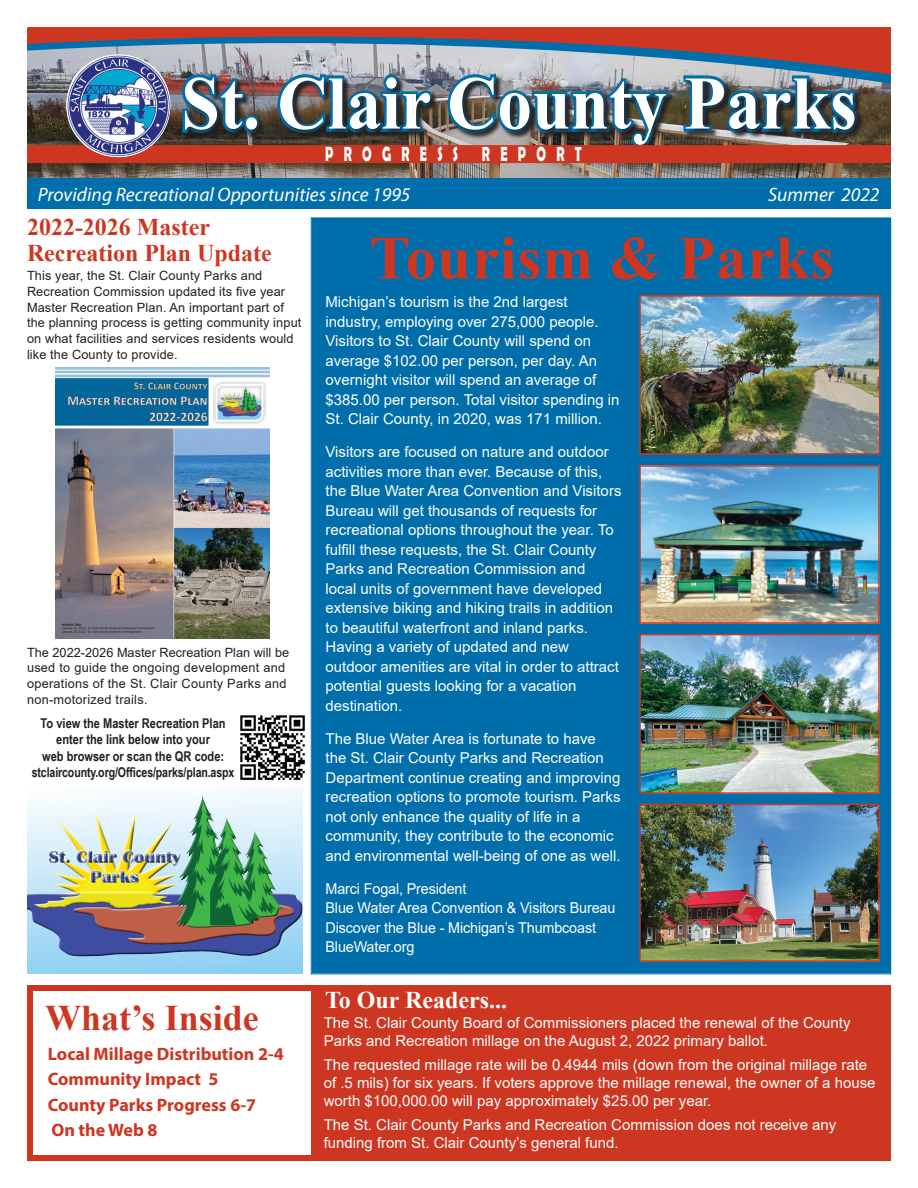
<style>
.page{position:relative;width:918px;height:1188px;background:#fff}
.page>*{position:absolute;margin:0;border:0;box-sizing:border-box;transform-origin:0 0}
.t1{font:700 61.5px "Times New Roman";letter-spacing:.01em;color:#cd3621}
.t2{font:700 36px "Times New Roman";color:#cd3621}
.t3{font:700 24px/25.5px "Times New Roman";color:#cd3621}
.t4{font:700 24px "Times New Roman";color:#fff}
.t5{font:700 20.55px "Berlin Sans FB Demi";letter-spacing:.8em;color:#fff;scale:.62 1}
.t6{font:italic 19.5px "Myriad Variable Concept";color:#fff}
.t7{font:700 18px "Myriad Pro";color:#cd3621}
.t8{font:700 16.65px/20.1px "Britannic";color:#25408f;text-align:center;scale:1.15 1}
.t9{font:15px/19.5px "Arial";color:#fff}
.t10{font:15px "Arial";color:#fff;scale:.96 1}
.t11{font:700 13.5px/16.5px "Arial Narrow";color:#231f20;text-align:center}
.t12{font:700 13.5px "Arial Narrow";color:#231f20;scale:.96 1}
.t13{font:12.75px/15.6px "Arial";letter-spacing:.01em;color:#231f20}
</style>
<div class="page">
<img style="left:56px;top:368px;width:213px;height:270px">
<img style="left:27px;top:84px;width:864px;height:94px">
<div style="left:27px;top:985px;width:292px;height:176px;border:6px solid #cd3621"></div>
<div style="left:27px;top:178px;width:864px;height:30px;background:#006eaa"></div>
<svg style="left:27px;top:27px;width:864px;height:57px;background:#a5777a"></svg>
<svg style="left:179px;top:70px;width:682px;height:75px;background:#93a0ab"></svg>
<img style="left:185px;top:77px;width:670px;height:68px">
<div style="left:27px;top:145px;width:864px;height:18px;background:#cd3621;border:2px solid #cd3621"></div>
<img style="left:66px;top:54px;width:104px;height:103px">
<div style="left:311px;top:217px;width:580px;height:757px;background:#006eaa"></div>
<div style="left:311px;top:985px;width:580px;height:176px;background:#cd3621"></div>
<svg style="left:27px;top:788px;width:275px;height:186px;fill:#93d2f3"></svg>
<svg style="left:27px;top:794px;width:275px;height:163px;background:#b3b6b2"></svg>
<div style="left:173px;top:792px;width:114px;height:138px;background:#231f20;opacity:.75"></div>
<img style="left:642px;top:468px;width:235px;height:153px">
<div style="left:639px;top:465px;width:241px;height:159px;border:2px solid #cd3621"></div>
<img style="left:240px;top:715px;width:65px;height:66px">
<img style="left:642px;top:298px;width:236px;height:154px">
<div style="left:639px;top:295px;width:242px;height:160px;border:2px solid #cd3621"></div>
<img style="left:642px;top:637px;width:235px;height:154px">
<div style="left:639px;top:634px;width:241px;height:160px;border:2px solid #cd3621"></div>
<img style="left:641px;top:806px;width:237px;height:154px">
<div style="left:639px;top:804px;width:241px;height:158px;border:1px solid #cd3621"></div>
<p class="t5" style="left:325px;top:142px;width:415px">PROGRESS REPORT</p>
<p class="t6" style="left:38px;top:183px;width:374px">Providing Recreational Opportunities since 1995</p>
<p class="t6" style="left:768px;top:183px;width:113px">Summer 2022</p>
<p class="t3" style="left:27px;top:214px;width:246px">2022-2026 Master<br>Recreation Plan Update</p>
<p class="t13" style="left:27px;top:268px;width:276px">This year, the St. Clair County Parks and Recreation Commission updated its five year Master Recreation Plan. An important part of the planning process is getting community input on what facilities and services residents would like the County to provide.</p>
<p class="t13" style="left:27px;top:644px;width:264px">The 2022-2026 Master Recreation Plan will be used to guide the ongoing development and operations of the St. Clair County Parks and non-motorized trails.</p>
<p class="t11" style="left:41px;top:714px;width:186px">To view the Master Recreation Plan enter the link below into your</p>
<p class="t11" style="left:42px;top:747px;width:184px">web browser or scan the QR code:</p>
<p class="t12" style="left:32px;top:762px;width:213px">stclaircounty.org/Offices/parks/plan.aspx</p>
<p class="t8" style="left:48px;top:847px;width:117px">St. Clair County<br>Parks</p>
<p class="t2" style="left:45px;top:992px;width:215px">What’s Inside</p>
<p class="t7" style="left:48px;top:1042px;width:237px">Local Millage Distribution 2-4</p>
<p class="t7" style="left:48px;top:1067px;width:172px">Community Impact 5</p>
<p class="t7" style="left:48px;top:1093px;width:210px">County Parks Progress 6-7</p>
<p class="t7" style="left:52px;top:1118px;width:107px">On the Web 8</p>
<p class="t1" style="left:369px;top:214px;width:466px">Tourism &amp; Parks</p>
<p class="t9" style="left:326px;top:292px;width:296px">Michigan’s tourism is the 2nd largest industry, employing over 275,000 people.<br>Visitors to St. Clair County will spend on average $102.00 per person, per day. An overnight visitor will spend an average of $385.00 per person. Total visitor spending in St. Clair County, in 2020, was 171 million.</p>
<p class="t9" style="left:326px;top:442px;width:297px">Visitors are focused on nature and outdoor activities more than ever. Because of this, the Blue Water Area Convention and Visitors Bureau will get thousands of requests for recreational options throughout the year. To fulfill these requests, the St. Clair County Parks and Recreation Commission and<br>local units of government have developed extensive biking and hiking trails in addition to beautiful waterfront and inland parks.<br>Having a variety of updated and new outdoor amenities are vital in order to attract potential guests looking for a vacation destination.</p>
<p class="t9" style="left:326px;top:729px;width:297px">The Blue Water Area is fortunate to have<br>the St. Clair County Parks and Recreation Department continue creating and improving recreation options to promote tourism. Parks not only enhance the quality of life in a community, they contribute to the economic and environmental well-being of one as well.</p>
<p class="t10" style="left:326px;top:878px;width:148px">Marci Fogal, President</p>
<p class="t10" style="left:326px;top:898px;width:304px">Blue Water Area Convention &amp; Visitors Bureau</p>
<p class="t10" style="left:326px;top:917px;width:283px">Discover the Blue - Michigan’s Thumbcoast</p>
<p class="t10" style="left:326px;top:937px;width:94px">BlueWater.org</p>
<p class="t4" style="left:325px;top:982px;width:184px">To Our Readers...</p>
<p class="t9" style="left:324px;top:1014px;width:528px;line-height:18px">The St. Clair County Board of Commissioners placed the renewal of the County<br>Parks and Recreation millage on the August 2, 2022 primary ballot.</p>
<p class="t9" style="left:324px;top:1056px;width:553px;line-height:18px">The requested millage rate will be 0.4944 mils (down from the original millage rate of .5 mils) for six years. If voters approve the millage renewal, the owner of a house worth $100,000.00 will pay approximately $25.00 per year.</p>
<p class="t9" style="left:324px;top:1116px;width:514px;line-height:18px">The St. Clair County Parks and Recreation Commission does not receive any funding from St. Clair County’s general fund.</p>
</div>
